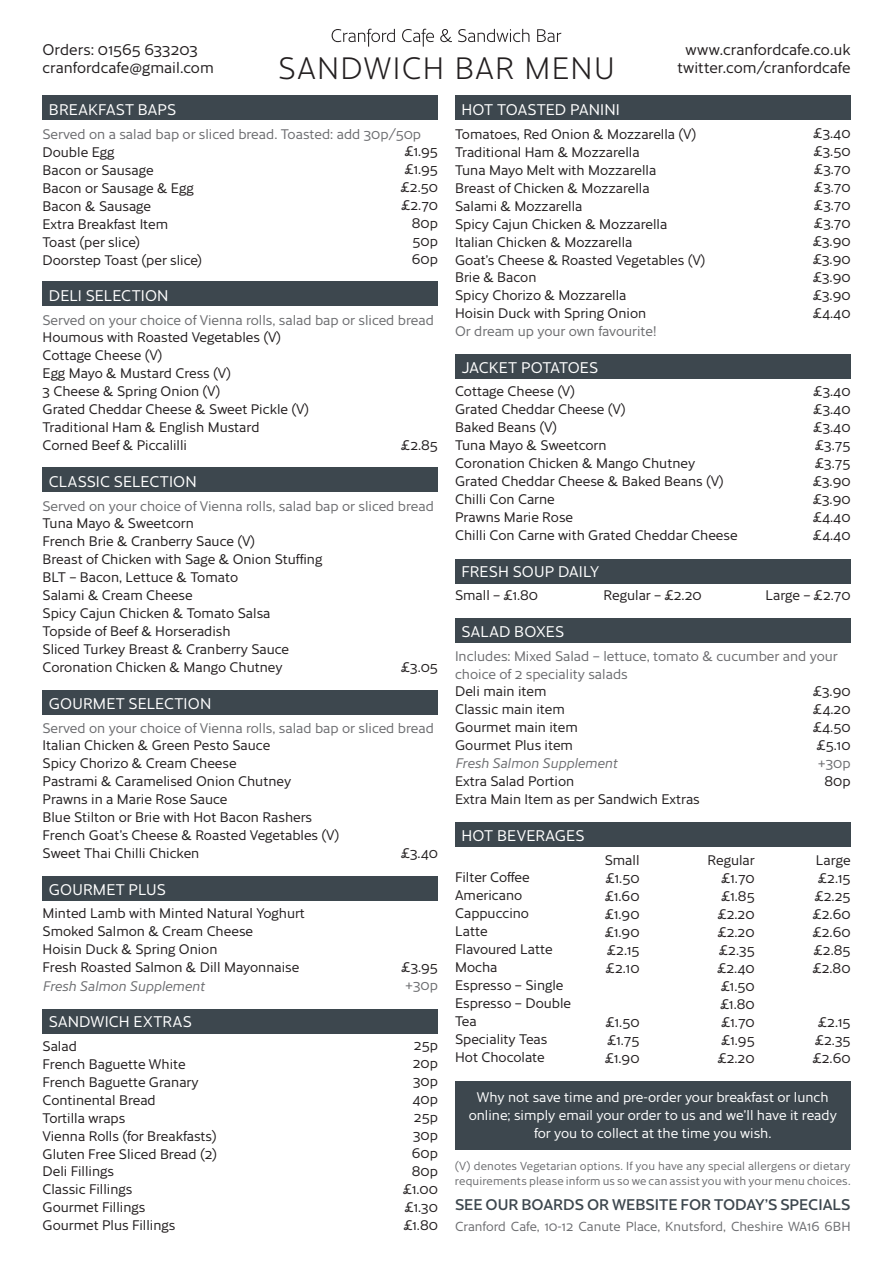
<style>
.page{position:relative;width:893px;height:1263px;background:#fff}
.page>*{position:absolute;margin:0;border:0;box-sizing:border-box;transform-origin:0 0}
.t1{font:300 30px "Cresta";letter-spacing:.045em;color:#231f20}
.t2{font:15px "Cresta";letter-spacing:.01em;color:#fff}
.t3{font:15px "Cresta";color:#231f20}
.t4{font:500 15px "Cresta";color:#3d474e}
.t5{font:13.5px/18px "Cresta";color:#231f20}
.t6{font:13.5px/18px "Cresta";color:#6c6d70}
.t7{font:13.5px/18px "Cresta";color:#fff;text-align:center}
.t8{font:italic 13.5px "Cresta";color:#6c6d70}
.t9{font:12.75px "Cresta";color:#6c6d70}
.t10{font:11.25px/15px "Cresta";letter-spacing:.01em;color:#6c6d70}
</style>
<div class="page">
<div style="left:43px;top:96px;width:395px;height:24px;background:#3d474e"></div>
<div style="left:455px;top:96px;width:395px;height:24px;background:#3d474e"></div>
<div style="left:455px;top:355px;width:395px;height:24px;background:#3d474e"></div>
<div style="left:455px;top:559px;width:395px;height:24px;background:#3d474e"></div>
<div style="left:455px;top:619px;width:395px;height:24px;background:#3d474e"></div>
<div style="left:455px;top:823px;width:395px;height:24px;background:#3d474e"></div>
<div style="left:455px;top:1081px;width:395px;height:68px;background:#3d474e"></div>
<div style="left:43px;top:282px;width:395px;height:24px;background:#3d474e"></div>
<div style="left:43px;top:468px;width:395px;height:24px;background:#3d474e"></div>
<div style="left:43px;top:690px;width:395px;height:24px;background:#3d474e"></div>
<div style="left:43px;top:877px;width:395px;height:24px;background:#3d474e"></div>
<div style="left:43px;top:1009px;width:395px;height:24px;background:#3d474e"></div>
<svg style="left:440px;top:29px;width:12px;height:13px"></svg>
<svg style="left:458px;top:29px;width:71px;height:13px"></svg>
<svg style="left:537px;top:29px;width:24px;height:13px"></svg>
<svg style="left:332px;top:29px;width:63px;height:18px"></svg>
<svg style="left:402px;top:29px;width:32px;height:18px"></svg>
<p class="t3" style="left:42px;top:38px;width:157px">Orders: 01565 633203</p>
<p class="t3" style="left:685px;top:38px;width:167px">www.cranfordcafe.co.uk</p>
<h1 class="t1" style="left:278px;top:46px;width:338px">SANDWICH BAR MENU</h1>
<p class="t3" style="left:43px;top:56px;width:173px">cranfordcafe@gmail.com</p>
<p class="t3" style="left:677px;top:56px;width:175px">twitter.com/cranfordcafe</p>
<p class="t2" style="left:49px;top:98px;width:129px">BREAKFAST BAPS</p>
<p class="t6" style="left:43px;top:124px;width:380px">Served on a salad bap or sliced bread. Toasted: add 30p/50p</p>
<p class="t5" style="left:43px;top:142px;width:161px">Double Egg<br>Bacon or Sausage<br>Bacon or Sausage &amp; Egg<br>Bacon &amp; Sausage<br>Extra Breakfast Item<br>Toast (per slice)<br>Doorstep Toast (per slice)</p>
<p class="t2" style="left:49px;top:284px;width:121px">DELI SELECTION</p>
<p class="t5" style="left:401px;top:141px;width:39px;text-align:right">£1.95 £1.95 £2.50 £2.70<br>80p<br>50p<br>60p</p>
<p class="t6" style="left:43px;top:310px;width:393px">Served on your choice of Vienna rolls, salad bap or sliced bread</p>
<p class="t5" style="left:43px;top:328px;width:268px">Houmous with Roasted Vegetables (V)<br>Cottage Cheese (V)<br>Egg Mayo &amp; Mustard Cress (V)<br>3 Cheese &amp; Spring Onion (V)<br>Grated Cheddar Cheese &amp; Sweet Pickle (V)<br>Traditional Ham &amp; English Mustard<br>Corned Beef &amp; Piccalilli</p>
<p class="t2" style="left:49px;top:470px;width:149px">CLASSIC SELECTION</p>
<p class="t5" style="left:401px;top:435px;width:38px">£2.85</p>
<p class="t6" style="left:43px;top:496px;width:393px">Served on your choice of Vienna rolls, salad bap or sliced bread</p>
<p class="t5" style="left:43px;top:514px;width:281px">Tuna Mayo &amp; Sweetcorn<br>French Brie &amp; Cranberry Sauce (V)<br>Breast of Chicken with Sage &amp; Onion Stuffing<br>BLT – Bacon, Lettuce &amp; Tomato<br>Salami &amp; Cream Cheese<br>Spicy Cajun Chicken &amp; Tomato Salsa<br>Topside of Beef &amp; Horseradish<br>Sliced Turkey Breast &amp; Cranberry Sauce<br>Coronation Chicken &amp; Mango Chutney</p>
<p class="t2" style="left:49px;top:692px;width:164px">GOURMET SELECTION</p>
<p class="t5" style="left:401px;top:657px;width:38px">£3.05</p>
<p class="t6" style="left:43px;top:718px;width:393px">Served on your choice of Vienna rolls, salad bap or sliced bread</p>
<p class="t5" style="left:43px;top:735px;width:298px">Italian Chicken &amp; Green Pesto Sauce<br>Spicy Chorizo &amp; Cream Cheese<br>Pastrami &amp; Caramelised Onion Chutney Prawns in a Marie Rose Sauce<br>Blue Stilton or Brie with Hot Bacon Rashers French Goat’s Cheese &amp; Roasted Vegetables (V)<br>Sweet Thai Chilli Chicken</p>
<p class="t2" style="left:49px;top:878px;width:118px">GOURMET PLUS</p>
<p class="t5" style="left:43px;top:903px;width:264px">Minted Lamb with Minted Natural Yoghurt Smoked Salmon &amp; Cream Cheese<br>Hoisin Duck &amp; Spring Onion<br>Fresh Roasted Salmon &amp; Dill Mayonnaise</p>
<p class="t8" style="left:43px;top:975px;width:164px">Fresh Salmon Supplement</p>
<p class="t2" style="left:49px;top:1010px;width:144px">SANDWICH EXTRAS</p>
<p class="t5" style="left:43px;top:1036px;width:176px">Salad<br>French Baguette White<br>French Baguette Granary<br>Continental Bread<br>Tortilla wraps<br>Vienna Rolls (for Breakfasts)<br>Gluten Free Sliced Bread (2)<br>Deli Fillings<br>Classic Fillings<br>Gourmet Fillings<br>Gourmet Plus Fillings</p>
<p class="t5" style="left:401px;top:843px;width:38px">£3.40</p>
<p class="t5" style="left:402px;top:957px;width:38px">£3.95</p>
<p class="t6" style="left:405px;top:975px;width:34px">+30p</p>
<p class="t5" style="left:403px;top:1035px;width:36px;text-align:right">25p<br>20p<br>30p<br>40p<br>25p<br>30p<br>60p<br>80p £1.00 £1.30 £1.80</p>
<p class="t2" style="left:461px;top:98px;width:160px">HOT TOASTED PANINI</p>
<p class="t5" style="left:455px;top:124px;width:252px">Tomatoes, Red Onion &amp; Mozzarella (V)<br>Traditional Ham &amp; Mozzarella<br>Tuna Mayo Melt with Mozzarella<br>Breast of Chicken &amp; Mozzarella<br>Salami &amp; Mozzarella<br>Spicy Cajun Chicken &amp; Mozzarella<br>Italian Chicken &amp; Mozzarella<br>Goat’s Cheese &amp; Roasted Vegetables (V)<br>Brie &amp; Bacon<br>Spicy Chorizo &amp; Mozzarella<br>Hoisin Duck with Spring Onion</p>
<p class="t6" style="left:455px;top:322px;width:203px">Or dream up your own favourite!</p>
<p class="t2" style="left:461px;top:356px;width:138px">JACKET POTATOES</p>
<p class="t5" style="left:455px;top:382px;width:284px">Cottage Cheese (V)<br>Grated Cheddar Cheese (V)<br>Baked Beans (V)<br>Tuna Mayo &amp; Sweetcorn<br>Coronation Chicken &amp; Mango Chutney<br>Grated Cheddar Cheese &amp; Baked Beans (V)<br>Chilli Con Carne<br>Prawns Marie Rose<br>Chilli Con Carne with Grated Cheddar Cheese</p>
<p class="t2" style="left:461px;top:560px;width:139px">FRESH SOUP DAILY</p>
<p class="t5" style="left:813px;top:123px;width:39px;text-align:justify">£3.40 £3.50 £3.70 £3.70 £3.70 £3.70 £3.90 £3.90 £3.90 £3.90 £4.40</p>
<p class="t5" style="left:813px;top:381px;width:39px;text-align:justify">£3.40 £3.40 £3.40 £3.75 £3.75 £3.90 £3.90 £4.40 £4.40</p>
<p class="t5" style="left:455px;top:586px;width:85px">Small – £1.80</p>
<p class="t5" style="left:604px;top:586px;width:100px">Regular – £2.20</p>
<p class="t5" style="left:765px;top:586px;width:87px">Large – £2.70</p>
<p class="t2" style="left:461px;top:620px;width:104px">SALAD BOXES</p>
<p class="t6" style="left:455px;top:646px;width:384px">Includes: Mixed Salad – lettuce, tomato &amp; cucumber and your choice of 2 speciality salads</p>
<p class="t5" style="left:455px;top:682px;width:124px">Deli main item<br>Classic main item<br>Gourmet main item<br>Gourmet Plus item</p>
<p class="t8" style="left:455px;top:753px;width:164px">Fresh Salmon Supplement</p>
<p class="t5" style="left:455px;top:772px;width:246px">Extra Salad Portion<br>Extra Main Item as per Sandwich Extras</p>
<p class="t2" style="left:461px;top:824px;width:125px">HOT BEVERAGES</p>
<p class="t5" style="left:455px;top:868px;width:118px">Filter Coffee<br>Americano<br>Cappuccino<br>Latte<br>Flavoured Latte<br>Mocha<br>Espresso – Single<br>Espresso – Double<br>Tea<br>Speciality Teas<br>Hot Chocolate</p>
<p class="t5" style="left:605px;top:850px;width:36px;text-align:justify">Small £1.50 £1.60 £1.90 £1.90 £2.15 £2.10</p>
<p class="t5" style="left:605px;top:1012px;width:36px;text-align:justify">£1.50 £1.75 £1.90</p>
<p class="t5" style="left:813px;top:681px;width:39px;text-align:justify">£3.90 £4.20 £4.50 £5.10</p>
<p class="t6" style="left:818px;top:753px;width:34px">+30p</p>
<p class="t5" style="left:824px;top:771px;width:28px">80p</p>
<p class="t5" style="left:707px;top:850px;width:49px;text-align:right">Regular £1.70 £1.85 £2.20 £2.20 £2.35 £2.40 £1.50 £1.80 £1.70 £1.95 £2.20</p>
<p class="t5" style="left:813px;top:850px;width:39px;text-align:center">Large £2.15 £2.25 £2.60 £2.60 £2.85 £2.80</p>
<p class="t5" style="left:813px;top:1012px;width:39px;text-align:center">£2.15 £2.35 £2.60</p>
<p class="t7" style="left:469px;top:1087px;width:370px">Why not save time and pre-order your breakfast or lunch online; simply email your order to us and we’ll have it ready for you to collect at the time you wish.</p>
<p class="t10" style="left:455px;top:1158px;width:397px">(V) denotes Vegetarian options. If you have any special allergens or dietary requirements please inform us so we can assist you with your menu choices.</p>
<p class="t4" style="left:455px;top:1193px;width:397px">SEE OUR BOARDS OR WEBSITE FOR TODAY’S SPECIALS</p>
<p class="t9" style="left:455px;top:1216px;width:397px">Cranford Cafe, 10-12 Canute Place, Knutsford, Cheshire WA16 6BH</p>
</div>
